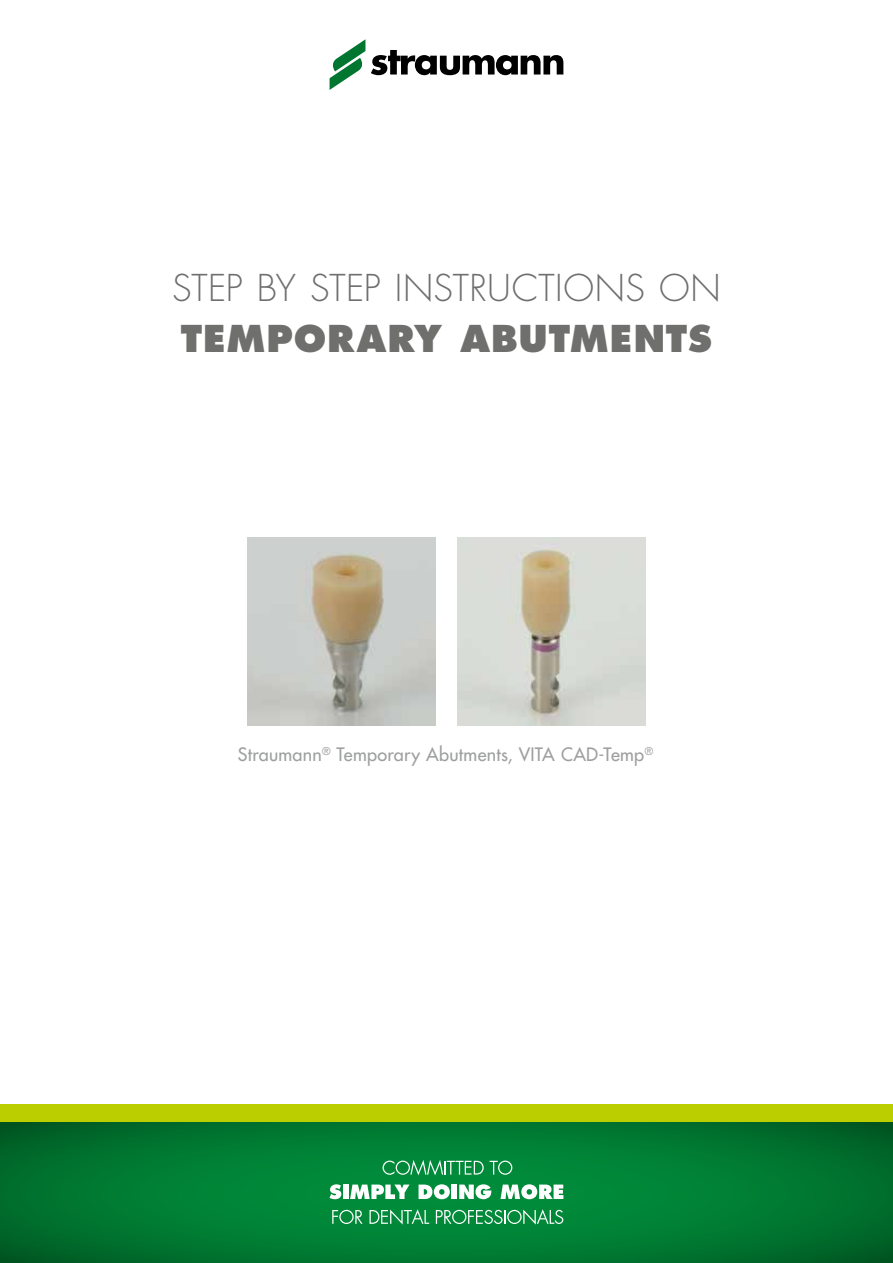
<style>
.page{position:relative;width:893px;height:1263px;background:#fff}
.page>*{position:absolute;margin:0;border:0;box-sizing:border-box;transform-origin:0 0}
.t1{font:300 36px "Futura LT";letter-spacing:.005em;color:#6f6f6e}
.t2{font:800 36px "Futura LT";letter-spacing:.025em;color:#6f6f6e}
.t3{font:18px "Futura LT";letter-spacing:.015em;color:#9e9f9f}
</style>
<div class="page">
<svg style="left:371px;top:50px;width:192px;height:25px"></svg>
<svg style="left:330px;top:39px;width:35px;height:51px"></svg>
<svg style="left:0;top:1122px;width:893px;height:141px;background:#007931"></svg>
<svg style="left:383px;top:1160px;width:129px;height:15px;background:#3ba466"></svg>
<svg style="left:330px;top:1184px;width:11px;height:15px"></svg>
<div style="left:343px;top:1184px;width:5px;height:15px;background:#fff"></div>
<svg style="left:350px;top:1184px;width:59px;height:15px"></svg>
<svg style="left:419px;top:1184px;width:31px;height:15px"></svg>
<div style="left:452px;top:1184px;width:5px;height:15px;background:#fff"></div>
<svg style="left:459px;top:1184px;width:32px;height:15px"></svg>
<svg style="left:500px;top:1184px;width:63px;height:15px"></svg>
<svg style="left:332px;top:1210px;width:31px;height:14px"></svg>
<svg style="left:369px;top:1209px;width:60px;height:15px"></svg>
<svg style="left:436px;top:1209px;width:127px;height:15px;background:#41a76b"></svg>
<div style="left:0;top:1105px;width:893px;height:17px;background:#bbcf00"></div>
<img style="left:457px;top:537px;width:189px;height:189px">
<img style="left:247px;top:537px;width:189px;height:189px">
<h1 class="t1" style="left:172px;top:266px;width:550px">STEP BY STEP INSTRUCTIONS ON</h1>
<h1 class="t2" style="left:181px;top:316px;width:533px">TEMPORARY ABUTMENTS</h1>
<p class="t3" style="left:238px;top:743px;width:417px">Straumann<sup>®</sup> Temporary Abutments, VITA CAD-Temp<sup>®</sup></p>
</div>
